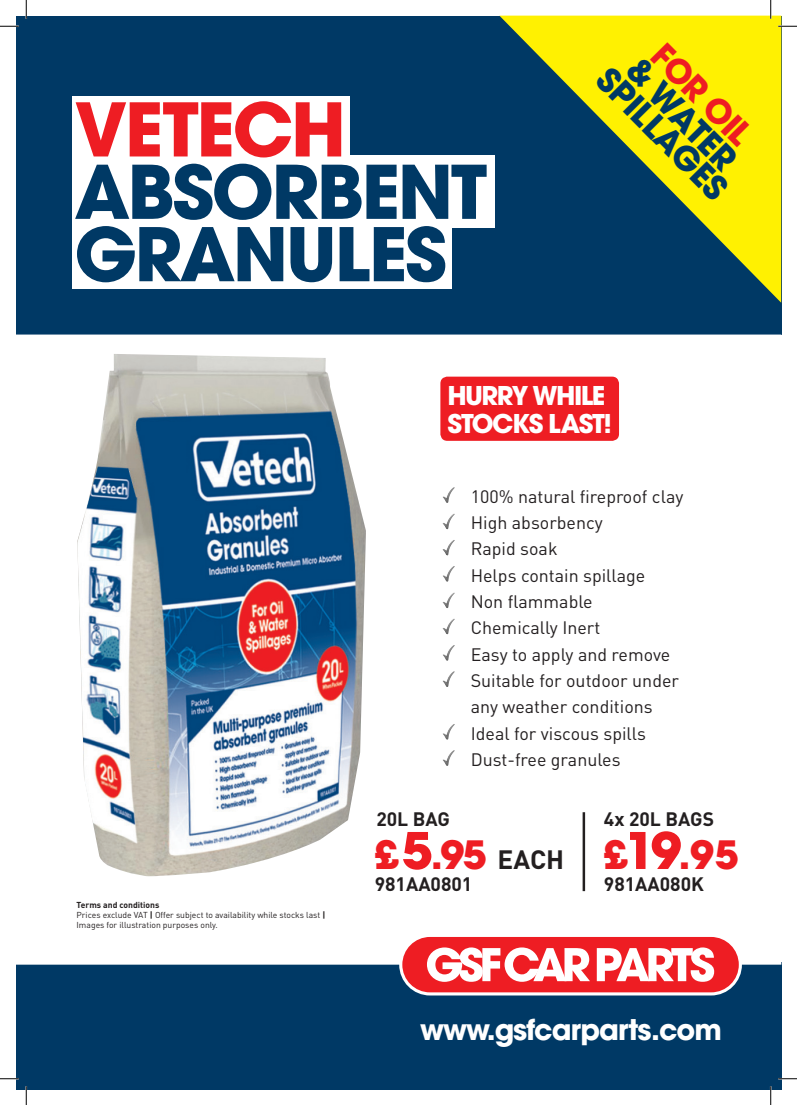
<style>
.page{position:relative;width:797px;height:1105px;background:#fff}
.page>*{position:absolute;margin:0;border:0;box-sizing:border-box;transform-origin:0 0}
.t1{font:700 73.25px/62.4px "Avant Garde LT";letter-spacing:-.035em;color:#003965}
.t2{font:700 38.75px "Avant Garde LT";color:#ee1d23}
.Table_Header{font:700 33.25px/27.8px "Avant Garde LT";color:#003965;text-align:center}
.t3{font:700 28.25px "Avant Garde LT";letter-spacing:-.035em;color:#fff}
.t4{font:700 25.62px "Avant Garde LT";letter-spacing:-.06em;color:#fff}
.t5{font:700 19.25px "DIN";color:#231f20}
.t6{font:17.88px/26.2px "DIN";color:#231f20}
.t7{font:8.5px/10.2px "DIN";color:#231f20}
.t8{font:700 8.5px "DIN";color:#231f20}
.s1{color:#ee1d23}
.s2{font-size:50px}
.s3{font-family:"DIN";font-size:26.25px;color:#231f20}
.s4{font-weight:700}
</style>
<div class="page">
<div style="left:16px;top:16px;width:765px;height:319px;background:#003965"></div>
<div style="left:440px;top:377px;width:179px;height:64px;background:#ee1d23;border-radius:7px"></div>
<div style="left:72px;top:96px;width:277px;height:70px;background:#fff"></div>
<div style="left:72px;top:155px;width:422px;height:73px;background:#fff"></div>
<div style="left:72px;top:218px;width:379px;height:71px;background:#fff"></div>
<img style="left:77px;top:354px;width:289px;height:522px">
<img style="left:443px;top:487px;width:12px;height:16px">
<img style="left:442px;top:513px;width:13px;height:16px">
<img style="left:442px;top:540px;width:13px;height:15px">
<img style="left:443px;top:566px;width:12px;height:16px">
<img style="left:442px;top:592px;width:13px;height:16px">
<img style="left:442px;top:618px;width:13px;height:16px">
<img style="left:443px;top:645px;width:12px;height:16px">
<img style="left:443px;top:671px;width:12px;height:16px">
<img style="left:443px;top:724px;width:12px;height:16px">
<img style="left:443px;top:750px;width:12px;height:16px">
<svg style="left:500px;top:16px;width:281px;height:287px"></svg>
<hr style="left:582px;top:812px;width:3px;height:79px;background:#231f20">
<div style="left:16px;top:962px;width:765px;height:127px;background:#003965"></div>
<svg style="left:16px;top:962px;width:765px;height:3px"></svg>
<svg style="left:399px;top:934px;width:343px;height:61px;fill:#fff"></svg>
<div style="left:402px;top:937px;width:336px;height:55px;background:#ee1d23;border-radius:28px"></div>
<svg style="left:427px;top:947px;width:163px;height:35px"></svg>
<svg style="left:597px;top:947px;width:117px;height:35px"></svg>
<svg style="left:0;top:25px;width:19px;height:2px"></svg>
<svg style="left:778px;top:25px;width:19px;height:2px"></svg>
<svg style="left:0;top:1078px;width:19px;height:1px"></svg>
<svg style="left:778px;top:1078px;width:19px;height:1px"></svg>
<svg style="left:25px;top:0;width:2px;height:19px"></svg>
<svg style="left:25px;top:1086px;width:2px;height:19px"></svg>
<svg style="left:770px;top:0;width:1px;height:19px"></svg>
<svg style="left:770px;top:1086px;width:1px;height:19px"></svg>
<p class="t1" style="left:74px;top:98px;width:414px"><span class="s1">VETECH<br></span>ABSORBENT<br>GRANULES</p>
<p class="Table_Header" style="left:651px;top:25px;width:171px;rotate:45deg"><span class="s1">FOR OIL<br></span>&amp; WATER<br>SPILLAGES</p>
<p class="t4" style="left:447px;top:379px;width:160px">HURRY WHILE</p>
<p class="t4" style="left:447px;top:407px;width:166px">STOCKS LAST!</p>
<p class="t6" style="left:471px;top:483px;width:214px">100% natural fireproof clay</p>
<p class="t6" style="left:471px;top:509px;width:133px">High absorbency</p>
<p class="t6" style="left:471px;top:535px;width:88px">Rapid soak</p>
<p class="t6" style="left:471px;top:562px;width:176px">Helps contain spillage</p>
<p class="t6" style="left:471px;top:588px;width:123px">Non flammable</p>
<p class="t6" style="left:471px;top:614px;width:131px">Chemically Inert</p>
<p class="t6" style="left:471px;top:641px;width:201px">Easy to apply and remove</p>
<p class="t6" style="left:471px;top:667px;width:210px">Suitable for outdoor under any weather conditions</p>
<p class="t6" style="left:471px;top:720px;width:177px">Ideal for viscous spills</p>
<p class="t6" style="left:471px;top:746px;width:151px">Dust-free granules</p>
<p class="t5" style="left:376px;top:806px;width:75px">20L BAG</p>
<p class="t5" style="left:604px;top:806px;width:112px">4x 20L BAGS</p>
<p class="t2" style="left:375px;top:829px;width:191px">£<span class="s2">5</span>.95 <span class="s3">EACH</span></p>
<p class="t2" style="left:604px;top:829px;width:136px">£<span class="s2">19</span>.95</p>
<p class="t8" style="left:77px;top:899px;width:84px">Terms and conditions</p>
<p class="t7" style="left:77px;top:909px;width:250px">Prices exclude VAT <span class="s4">|</span> Offer subject to availability while stocks last <span class="s4">|<br></span>Images for illustration purposes only.</p>
<p class="t5" style="left:375px;top:872px;width:99px">981AA0801</p>
<p class="t5" style="left:604px;top:872px;width:102px">981AA080K</p>
<p class="t3" style="left:420px;top:1011px;width:303px">www.gsfcarparts.com</p>
</div>
